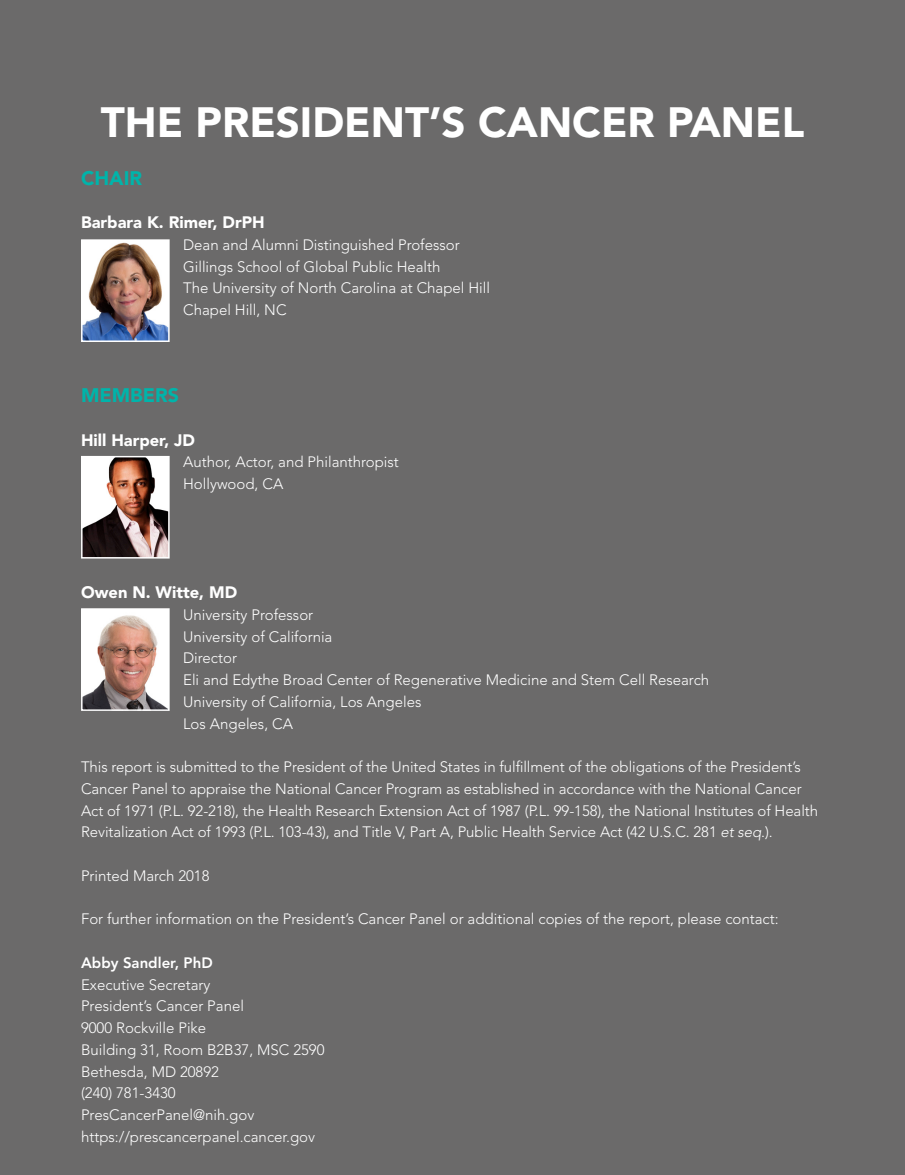
<style>
.page{position:relative;width:905px;height:1175px;background:#fff}
.page>*{position:absolute;margin:0;border:0;box-sizing:border-box;transform-origin:0 0}
.t1{font:900 42px "Avenir LT Std";color:#fff}
.t2{font:900 19.5px "Avenir LT Std";color:#00b4aa}
.t3{font:900 16.5px "Avenir LT Std";color:#fff}
.Body{font:300 15px/21.8px "Avenir LT Std";color:#fff}
.s1{font-style:italic}
.s2{font-weight:800}
</style>
<div class="page">
<div style="left:0;top:0;width:904px;height:1174px;background:#6b6a6a"></div>
<img style="left:84px;top:242px;width:83px;height:97px">
<img style="left:84px;top:459px;width:83px;height:96px">
<img style="left:84px;top:611px;width:83px;height:97px">
<div style="left:81px;top:239px;width:89px;height:103px;border:2px solid #fff"></div>
<div style="left:81px;top:456px;width:89px;height:102px;border:2px solid #fff"></div>
<div style="left:81px;top:608px;width:89px;height:103px;border:2px solid #fff"></div>
<h1 class="t1" style="left:101px;top:97px;width:705px">THE PRESIDENT’S CANCER PANEL</h1>
<h2 class="t2" style="left:81px;top:166px;width:63px">CHAIR</h2>
<p class="t3" style="left:81px;top:212px;width:185px">Barbara K. Rimer, DrPH</p>
<p class="Body" style="left:183px;top:234px;width:308px">Dean and Alumni Distinguished Professor Gillings School of Global Public Health<br>The University of North Carolina at Chapel Hill Chapel Hill, NC</p>
<h2 class="t2" style="left:81px;top:383px;width:99px">MEMBERS</h2>
<p class="t3" style="left:81px;top:430px;width:115px">Hill Harper, JD</p>
<p class="Body" style="left:183px;top:451px;width:217px">Author, Actor, and Philanthropist<br>Hollywood, CA</p>
<p class="t3" style="left:81px;top:582px;width:158px">Owen N. Witte, MD</p>
<p class="Body" style="left:183px;top:604px;width:527px">University Professor<br>University of California<br>Director<br>Eli and Edythe Broad Center of Regenerative Medicine and Stem Cell Research<br>University of California, Los Angeles<br>Los Angeles, CA</p>
<p class="Body" style="left:81px;top:756px;width:738px">This report is submitted to the President of the United States in fulfillment of the obligations of the President’s Cancer Panel to appraise the National Cancer Program as established in accordance with the National Cancer Act of 1971 (P.L. 92-218), the Health Research Extension Act of 1987 (P.L. 99-158), the National Institutes of Health Revitalization Act of 1993 (P.L. 103-43), and Title V, Part A, Public Health Service Act (42 U.S.C. 281 <span class="s1">et seq</span>.).</p>
<p class="Body" style="left:81px;top:865px;width:130px">Printed March 2018</p>
<p class="Body" style="left:81px;top:908px;width:699px">For further information on the President’s Cancer Panel or additional copies of the report, please contact:</p>
<p class="Body" style="left:81px;top:952px;width:245px"><span class="s2">Abby Sandler, PhD<br></span>Executive Secretary<br>President’s Cancer Panel<br>9000 Rockville Pike<br>Building 31, Room B2B37, MSC 2590<br>Bethesda, MD 20892<br>(240) 781-3430</p>
<p class="Body" style="left:81px;top:1104px;width:235px">PresCancerPanel@nih.gov https://prescancerpanel.cancer.gov</p>
</div>
